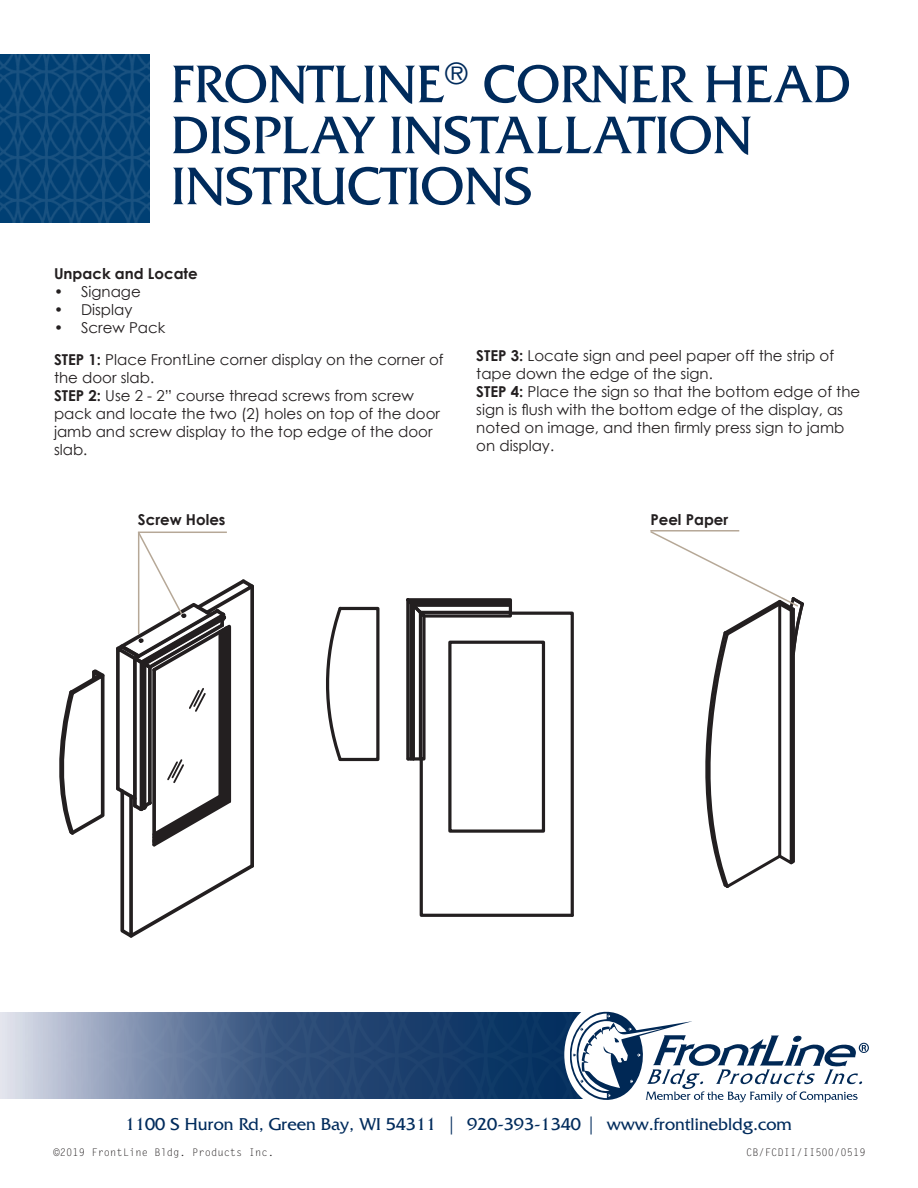
<style>
.page{position:relative;width:918px;height:1188px;background:#fff}
.page>*{position:absolute;margin:0;border:0;box-sizing:border-box;transform-origin:0 0}
.t1{font:55.5px/51px "Friz Quadrata Std";color:#002b5c}
.t2{font:18px "Friz Quadrata Std";color:#002b5c}
.No_Spacing{font:15px/18px "Century Gothic";color:#231f20}
.No_Spacing-2{font:700 15px "Century Gothic";color:#231f20}
.Subhead{font:10.5px "Letter Gothic Std";color:#231f20}
.s1{font-weight:700}
</style>
<div class="page">
<img style="left:0;top:54px;width:150px;height:168px">
<svg style="left:326px;top:598px;width:248px;height:319px"></svg>
<svg style="left:59px;top:531px;width:195px;height:407px"></svg>
<svg style="left:650px;top:530px;width:154px;height:358px"></svg>
<img style="left:0;top:1013px;width:571px;height:85px">
<div style="left:564px;top:1002px;width:81px;height:105px;background:#fff;border-radius:50%"></div>
<svg style="left:571px;top:1011px;width:298px;height:91px"></svg>
<p class="t1" style="left:171px;top:59px;width:681px">FRONTLINE<sup>®</sup> CORNER HEAD<br>DISPLAY INSTALLATION<br>INSTRUCTIONS</p>
<p class="No_Spacing-2" style="left:54px;top:262px;width:145px">Unpack and Locate</p>
<p class="No_Spacing" style="left:54px;top:282px;width:88px">• Signage</p>
<p class="No_Spacing" style="left:54px;top:300px;width:80px">• Display</p>
<p class="No_Spacing" style="left:54px;top:318px;width:113px">• Screw Pack</p>
<p class="No_Spacing" style="left:54px;top:350px;width:391px"><span class="s1">STEP 1:</span> Place FrontLine corner display on the corner of the door slab.</p>
<p class="No_Spacing" style="left:54px;top:386px;width:388px"><span class="s1">STEP 2:</span> Use 2 - 2” course thread screws from screw pack and locate the two (2) holes on top of the door jamb and screw display to the top edge of the door slab.</p>
<p class="No_Spacing" style="left:476px;top:347px;width:359px"><span class="s1">STEP 3:</span> Locate sign and peel paper off the strip of tape down the edge of the sign.</p>
<p class="No_Spacing" style="left:476px;top:383px;width:385px"><span class="s1">STEP 4:</span> Place the sign so that the bottom edge of the sign is flush with the bottom edge of the display, as noted on image, and then firmly press sign to jamb on display.</p>
<p class="No_Spacing-2" style="left:138px;top:509px;width:89px">Screw Holes</p>
<p class="No_Spacing-2" style="left:650px;top:509px;width:79px">Peel Paper</p>
<p class="t2" style="left:125px;top:1114px;width:669px">1100 S Huron Rd, Green Bay, WI 54311 | 920-393-1340 | www.frontlinebldg.com</p>
<p class="Subhead" style="left:54px;top:1146px;width:222px">©2019 FrontLine Bldg. Products Inc.</p>
<p class="Subhead" style="left:746px;top:1146px;width:121px">CB/FCDII/II500/0519</p>
</div>
